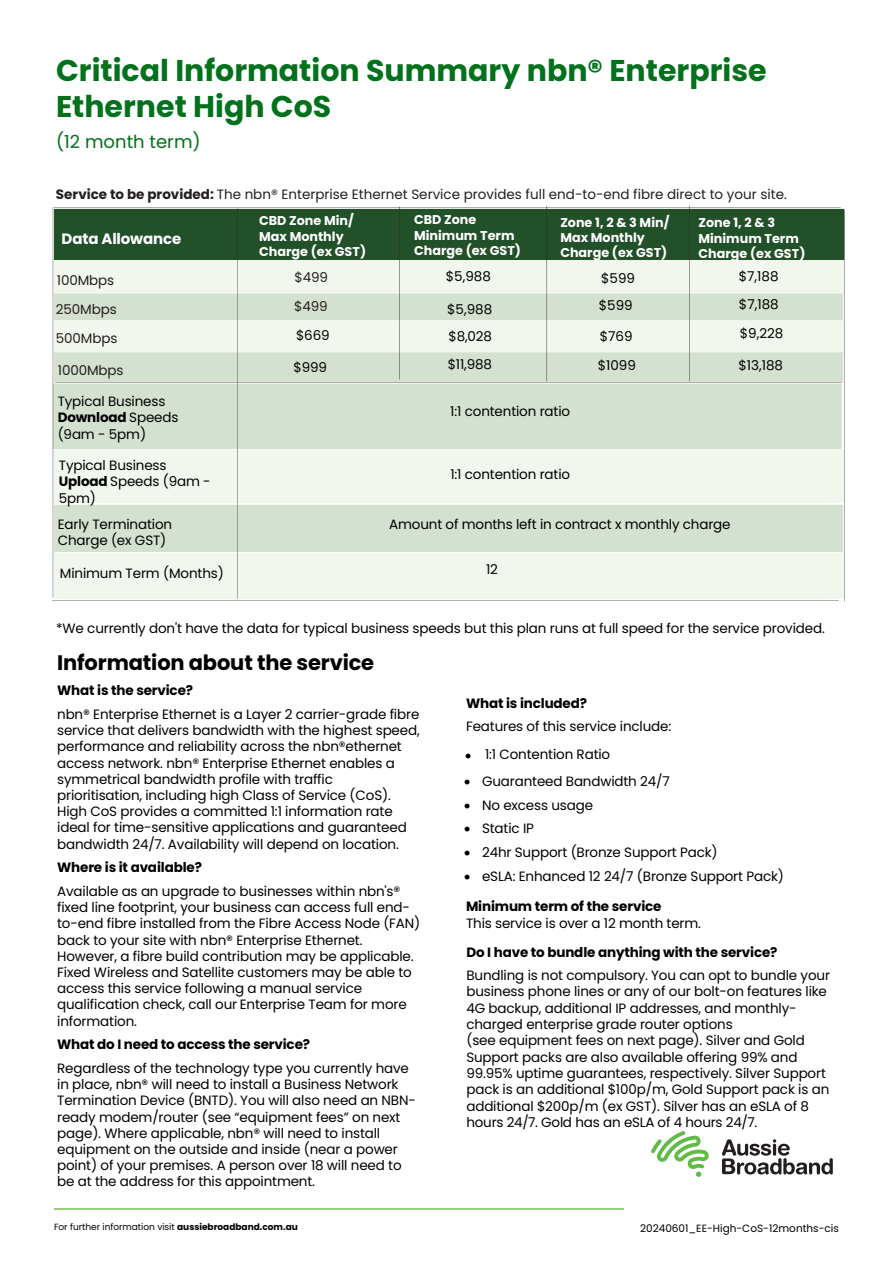
<style>
.page{position:relative;width:893px;height:1263px;background:#fff}
.page>*{position:absolute;margin:0;border:0;box-sizing:border-box;transform-origin:0 0}
.t1{font:700 30px/36px "Poppins";color:#01711b}
.t2{font:700 21px "Poppins";letter-spacing:-.005em;color:#000}
.t3{font:18px "Poppins";color:#01711b}
.t4{font:700 15px "Poppins";letter-spacing:-.01em;color:#fff}
.t5{font:13.5px/16.2px "Poppins";letter-spacing:-.01em;color:#000}
.t6{font:700 13.5px "Poppins";letter-spacing:-.01em;color:#000}
.t7{font:13.5px/28.8px "Poppins";color:#231f20}
.t8{font:13.5px "Poppins";letter-spacing:-.015em;color:#000}
.t9{font:13.5px/29px "Poppins";letter-spacing:-.01em;color:#221e1f}
.t10{font:700 12.75px/15.3px "Poppins";color:#fff}
.t11{font:10.5px "Poppins";color:#000}
.t12{font:9px "Poppins";color:#000}
.s1{font-weight:700}
.s2{font-style:inherit}
</style>
<div class="page">
<svg style="left:722px;top:1139px;width:111px;height:35px"></svg>
<svg style="left:651px;top:1131px;width:58px;height:46px"></svg>
<hr style="left:54px;top:1208px;width:570px;height:2px;background:#73c156">
<div style="left:53px;top:383px;width:789px;height:65px;background:#d5e1d0"></div>
<svg style="left:54px;top:209px;width:790px;height:173px;background:#aabea9"></svg>
<hr style="left:54px;top:207px;width:787px;height:1px;background:#302722">
<hr style="left:52px;top:207px;width:1px;height:390px;background:#302722">
<svg style="left:54px;top:448px;width:790px;height:150px;background:#e8f0e4"></svg>
<hr style="left:844px;top:211px;width:1px;height:390px;background:#302722">
<hr style="left:237px;top:208px;width:1px;height:390px;background:#302722">
<hr style="left:399px;top:207px;width:1px;height:172px;background:#302722">
<hr style="left:546px;top:206px;width:1px;height:175px;background:#302722">
<hr style="left:689px;top:206px;width:1px;height:175px;background:#302722">
<hr style="left:55px;top:382px;width:787px;height:1px;background:#302722">
<hr style="left:52px;top:600px;width:787px;height:1px;background:#302722">
<h1 class="t1" style="left:56px;top:53px;width:712px">Critical Information Summary nbn® Enterprise<br>Ethernet High CoS</h1>
<h3 class="t3" style="left:56px;top:131px;width:146px">(12 month term)</h3>
<p class="t7" style="left:56px;top:180px;width:732px"><span class="s1">Service to be provided:</span> The nbn® Enterprise Ethernet Service provides full end-to-end fibre direct to your site.</p>
<p class="t4" style="left:62px;top:230px;width:121px">Data Allowance</p>
<p class="t9" style="left:56px;top:266px;width:63px">100Mbps<br>250Mbps<br>500Mbps</p>
<p class="t9" style="left:58px;top:356px;width:67px">1000Mbps</p>
<p class="t5" style="left:58px;top:393px;width:122px">Typical Business<br><span class="s1">Download</span> Speeds (9am - 5pm)</p>
<p class="t5" style="left:59px;top:457px;width:153px">Typical Business<br><span class="s1">Upload</span> Speeds (9am -<br>5pm)</p>
<p class="t5" style="left:58px;top:516px;width:116px">Early Termination<br>Charge (ex GST)</p>
<p class="t5" style="left:60px;top:565px;width:165px">Minimum Term (Months)</p>
<p class="t10" style="left:259px;top:213px;width:108px">CBD Zone Min/<br>Max Monthly<br>Charge (ex GST)</p>
<p class="t10" style="left:560px;top:215px;width:111px">Zone 1, 2 &amp; 3 Min/<br>Max Monthly<br>Charge (ex GST)</p>
<p class="t10" style="left:414px;top:212px;width:108px">CBD Zone<br>Minimum Term<br>Charge (ex GST)</p>
<p class="t5" style="left:446px;top:268px;width:47px">$5,988</p>
<p class="t5" style="left:447px;top:296px;width:47px;line-height:27.2px">$5,988 $8,028</p>
<p class="t5" style="left:448px;top:357px;width:46px">$11,988</p>
<p class="t10" style="left:698px;top:215px;width:108px">Zone 1, 2 &amp; 3<br>Minimum Term<br>Charge (ex GST)</p>
<p class="t5" style="left:739px;top:263px;width:41px;line-height:27.3px">$7,188 $7,188</p>
<p class="t7" style="left:294px;top:263px;width:35px">$499 $499</p>
<p class="t5" style="left:599px;top:264px;width:38px;line-height:27px">$599 $599</p>
<p class="t5" style="left:600px;top:328px;width:34px">$769</p>
<p class="t5" style="left:740px;top:325px;width:45px">$9,2<span class="s2">2</span>8</p>
<p class="t5" style="left:296px;top:327px;width:35px">$669</p>
<p class="t5" style="left:293px;top:359px;width:35px">$999</p>
<p class="t5" style="left:598px;top:357px;width:40px">$1099</p>
<p class="t5" style="left:738px;top:357px;width:46px">$13,188</p>
<p class="t5" style="left:450px;top:403px;width:121px">1:1 contention ratio</p>
<p class="t5" style="left:450px;top:467px;width:121px">1:1 contention ratio</p>
<p class="t5" style="left:389px;top:516px;width:343px">Amount of months left in contract x monthly charge</p>
<p class="t5" style="left:486px;top:561px;width:13px">12</p>
<p class="t5" style="left:56px;top:620px;width:770px">*We currently don't have the data for typical business speeds but this plan runs at full speed for the service provided.</p>
<h2 class="t2" style="left:57px;top:651px;width:318px">Information about the service</h2>
<p class="t6" style="left:57px;top:683px;width:137px">What is the service?</p>
<p class="t5" style="left:57px;top:706px;width:364px">nbn® Enterprise Ethernet is a Layer 2 carrier-grade fibre service that delivers bandwidth with the highest speed, performance and reliability across the nbn®ethernet access network. nbn® Enterprise Ethernet enables a symmetrical bandwidth profile with traffic prioritisation, including high Class of Service (CoS).<br>High CoS provides a committed 1:1 information rate ideal for time-sensitive applications and guaranteed bandwidth 24/7. Availability will depend on location.</p>
<p class="t6" style="left:57px;top:860px;width:146px">Where is it available?</p>
<p class="t5" style="left:57px;top:883px;width:365px">Available as an upgrade to businesses within nbn's® fixed line footprint, your business can access full end&shy;to-end fibre installed from the Fibre Access Node (FAN) back to your site with nbn® Enterprise Ethernet.<br>However, a fibre build contribution may be applicable.<br>Fixed Wireless and Satellite customers may be able to access this service following a manual service qualification check, call our Enterprise Team for more information.</p>
<p class="t6" style="left:57px;top:1037px;width:254px">What do I need to access the service?</p>
<p class="t5" style="left:57px;top:1060px;width:360px">Regardless of the technology type you currently have in place, nbn® will need to install a Business Network Termination Device (BNTD). You will also need an NBN&shy;ready modem/router (see “equipment fees” on next page). Where applicable, nbn® will need to install equipment on the outside and inside (near a power point) of your premises. A person over 18 will need to be at the address for this appointment.</p>
<p class="t12" style="left:54px;top:1222px;width:245px">For further information visit <span class="s1">aussiebroadband.com.au</span></p>
<p class="t6" style="left:466px;top:695px;width:123px">What is included?</p>
<p class="t5" style="left:466px;top:719px;width:207px">Features of this service include:</p>
<p class="t5" style="left:465px;top:747px;width:147px">• 1:1 Contention Ratio</p>
<p class="t5" style="left:464px;top:773px;width:207px">• Guaranteed Bandwidth 24/7</p>
<p class="t5" style="left:464px;top:797px;width:131px">• No excess usage</p>
<p class="t5" style="left:464px;top:821px;width:71px">• Static IP</p>
<p class="t5" style="left:464px;top:844px;width:255px">• 24hr Support (Bronze Support Pack)</p>
<p class="t5" style="left:464px;top:868px;width:321px">• eSLA: Enhanced 12 24/7 (Bronze Support Pack)</p>
<p class="t6" style="left:466px;top:899px;width:197px">Minimum term of the service</p>
<p class="t5" style="left:466px;top:915px;width:237px">This service is over a 12 month term.</p>
<p class="t6" style="left:466px;top:944px;width:313px">Do I have to bundle anything with the service?</p>
<p class="t5" style="left:466px;top:967px;width:365px">Bundling is not compulsory. You can opt to bundle your business phone lines or any of our bolt-on features like 4G backup, additional IP addresses, and monthly&shy;charged enterprise grade router options<br>(see equipment fees on next page). Silver and Gold Support packs are also available offering 99% and 99.95% uptime guarantees, respectively. Silver Support pack is an additional $100p/m, Gold Support pack is an additional $200p/m (ex GST). Silver has an eSLA of 8</p>
<p class="t8" style="left:466px;top:1114px;width:292px">hours 24/7. Gold has an eSLA of 4 hours 24/7.</p>
<p class="t11" style="left:640px;top:1222px;width:200px">20240601_EE-High-CoS-12months-cis</p>
</div>
